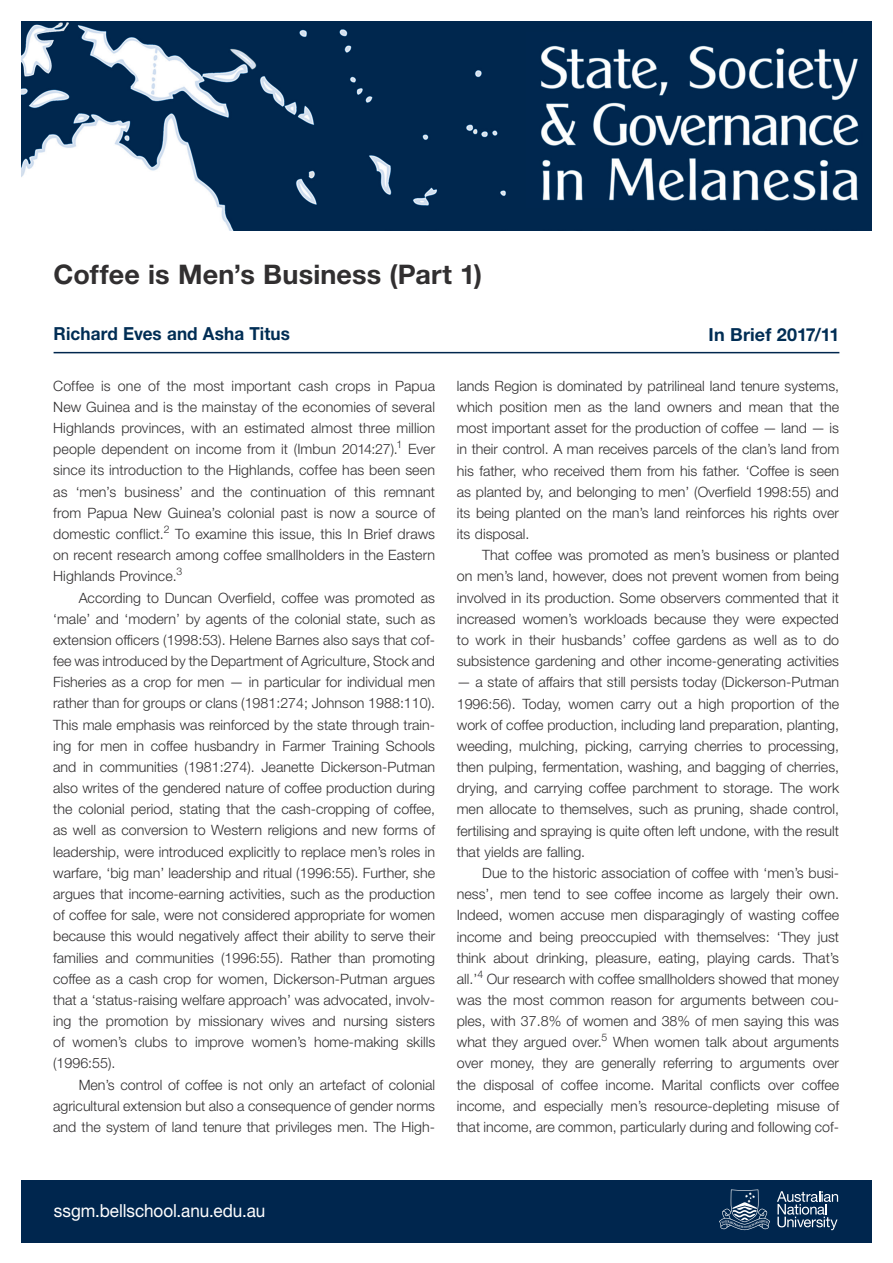
<style>
.page{position:relative;width:893px;height:1263px;background:#fff}
.page>*{position:absolute;margin:0;border:0;box-sizing:border-box;transform-origin:0 0}
.t1{font:700 27px "Helvetica Neue LT Std";letter-spacing:.005em;color:#312f30}
.t2{font:18px "Helvetica Neue LT Std";color:#fff;scale:.95 1}
.t3{font:700 18px "Helvetica Neue LT Std";letter-spacing:.005em;color:#002d54;scale:.95 1}
.t4{font:700 18px "Helvetica Neue LT Std";letter-spacing:.005em;color:#002d54}
.t5{font:300 14.25px/21.1px "Helvetica Neue LT Std";color:#312f30;text-align:justify}
</style>
<div class="page">
<div style="left:21px;top:1181px;width:851px;height:62px;background:#00264e"></div>
<svg style="left:777px;top:1191px;width:61px;height:39px"></svg>
<svg style="left:719px;top:1189px;width:51px;height:41px"></svg>
<hr style="left:54px;top:352px;width:785px;height:1px;background:#00264e">
<img style="left:21px;top:22px;width:851px;height:208px">
<h1 class="t1" style="left:54px;top:257px;width:430px">Coffee is Men’s Business (Part 1)</h1>
<p class="t3" style="left:54px;top:322px;width:250px">Richard Eves and Asha Titus</p>
<p class="t4" style="left:709px;top:324px;width:132px">In Brief 2017/11</p>
<p class="t5" style="left:53px;top:375px;width:384px">Coffee is one of the most important cash crops in Papua New Guinea and is the mainstay of the economies of several Highlands provinces, with an estimated almost three million people dependent on income from it (Imbun 2014:27).<sup>1</sup> Ever since its introduction to the Highlands, coffee has been seen as ‘men’s business’ and the continuation of this remnant from Papua New Guinea’s colonial past is now a source of domestic conflict.<sup>2</sup> To examine this issue, this In Brief draws on recent research among coffee smallholders in the Eastern Highlands Province.<sup>3</sup></p>
<p class="t5" style="left:53px;top:587px;width:384px;text-indent:26px">According to Duncan Overfield, coffee was promoted as ‘male’ and ‘modern’ by agents of the colonial state, such as extension officers (1998:53). Helene Barnes also says that cof&shy;fee was introduced by the Department of Agriculture, Stock and Fisheries as a crop for men — in particular for individual men rather than for groups or clans (1981:274; Johnson 1988:110).<br>This male emphasis was reinforced by the state through train&shy;ing for men in coffee husbandry in Farmer Training Schools and in communities (1981:274). Jeanette Dickerson-Putman also writes of the gendered nature of coffee production during the colonial period, stating that the cash-cropping of coffee, as well as conversion to Western religions and new forms of leadership, were introduced explicitly to replace men’s roles in warfare, ‘big man’ leadership and ritual (1996:55). Further, she argues that income-earning activities, such as the production of coffee for sale, were not considered appropriate for women because this would negatively affect their ability to serve their families and communities (1996:55). Rather than promoting coffee as a cash crop for women, Dickerson-Putman argues that a ‘status-raising welfare approach’ was advocated, involv&shy;ing the promotion by missionary wives and nursing sisters of women’s clubs to improve women’s home-making skills (1996:55).</p>
<p class="t5" style="left:53px;top:1074px;width:383px;text-indent:26px">Men’s control of coffee is not only an artefact of colonial agricultural extension but also a consequence of gender norms and the system of land tenure that privileges men. The High-</p>
<p class="t5" style="left:457px;top:375px;width:384px">lands Region is dominated by patrilineal land tenure systems, which position men as the land owners and mean that the most important asset for the production of coffee — land — is in their control. A man receives parcels of the clan’s land from his father, who received them from his father. ‘Coffee is seen as planted by, and belonging to men’ (Overfield 1998:55) and its being planted on the man’s land reinforces his rights over its disposal.</p>
<p class="t5" style="left:457px;top:544px;width:384px;text-indent:26px">That coffee was promoted as men’s business or planted on men’s land, however, does not prevent women from being involved in its production. Some observers commented that it increased women’s workloads because they were expected to work in their husbands’ coffee gardens as well as to do subsistence gardening and other income-generating activities</p>
<p class="t5" style="left:457px;top:671px;width:384px">— a state of affairs that still persists today (Dickerson-Putman 1996:56). Today, women carry out a high proportion of the work of coffee production, including land preparation, planting, weeding, mulching, picking, carrying cherries to processing, then pulping, fermentation, washing, and bagging of cherries, drying, and carrying coffee parchment to storage. The work men allocate to themselves, such as pruning, shade control, fertilising and spraying is quite often left undone, with the result that yields are falling.</p>
<p class="t5" style="left:457px;top:862px;width:384px;text-indent:26px">Due to the historic association of coffee with ‘men’s busi&shy;ness’, men tend to see coffee income as largely their own.<br>Indeed, women accuse men disparagingly of wasting coffee income and being preoccupied with themselves: ‘They just think about drinking, pleasure, eating, playing cards. That’s all.’<sup>4</sup> Our research with coffee smallholders showed that money was the most common reason for arguments between cou&shy;ples, with 37.8% of women and 38% of men saying this was what they argued over.<sup>5</sup> When women talk about arguments over money, they are generally referring to arguments over the disposal of coffee income. Marital conflicts over coffee income, and especially men’s resource-depleting misuse of that income, are common, particularly during and following cof-</p>
<p class="t2" style="left:54px;top:1200px;width:224px">ssgm.bellschool.anu.edu.au</p>
</div>
